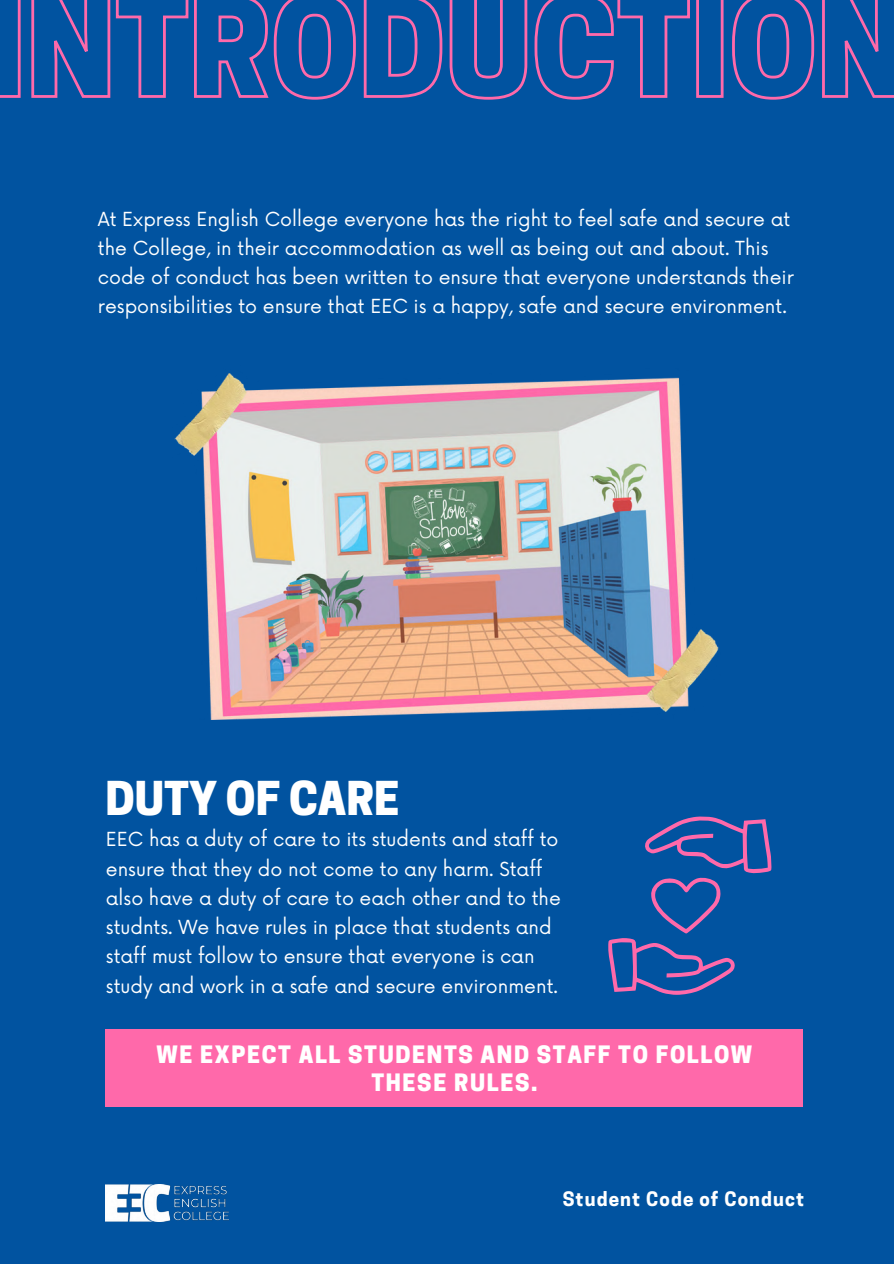
<style>
.page{position:relative;width:894px;height:1264px;background:#fff}
.page>*{position:absolute;margin:0;border:0;box-sizing:border-box;transform-origin:0 0}
.t1{font:800 43.8px "Cooper Hewitt";color:#fff}
.t2{font:800 22.5px/28.2px "Cooper Hewitt";letter-spacing:.07em;color:#fff;text-align:center}
.t3{font:18.9px/29.2px "Now";color:#fff}
.t4{font:700 18.75px "Cooper Hewitt";letter-spacing:.06em;color:#fff}
</style>
<div class="page">
<div style="left:0;top:0;width:893px;height:1263px;background:#0153a0"></div>
<img style="left:105px;top:1184px;width:123px;height:37px">
<div style="left:105px;top:1029px;width:698px;height:77px;background:#ff69aa"></div>
<img style="left:174px;top:373px;width:545px;height:346px">
<svg style="left:608px;top:816px;width:163px;height:178px"></svg>
<svg style="left:0;top:0;width:893px;height:100px"></svg>
<p class="t3" style="left:98px;top:205px;width:697px">At Express English College everyone has the right to feel safe and secure at the College, in their accommodation as well as being out and about. This code of conduct has been written to ensure that everyone understands their responsibilities to ensure that EEC is a happy, safe and secure environment.</p>
<h3 class="t1" style="left:105px;top:782px;width:296px">DUTY OF CARE</h3>
<p class="t3" style="left:106px;top:825px;width:456px">EEC has a duty of care to its students and staff to ensure that they do not come to any harm. Staff also have a duty of care to each other and to the studnts. We have rules in place that students and staff must follow to ensure that everyone is can study and work in a safe and secure environment.</p>
<p class="t2" style="left:156px;top:1043px;width:597px">WE EXPECT ALL STUDENTS AND STAFF TO FOLLOW<br>THESE RULES.</p>
<p class="t4" style="left:562px;top:1191px;width:243px">Student Code of Conduct</p>
</div>
